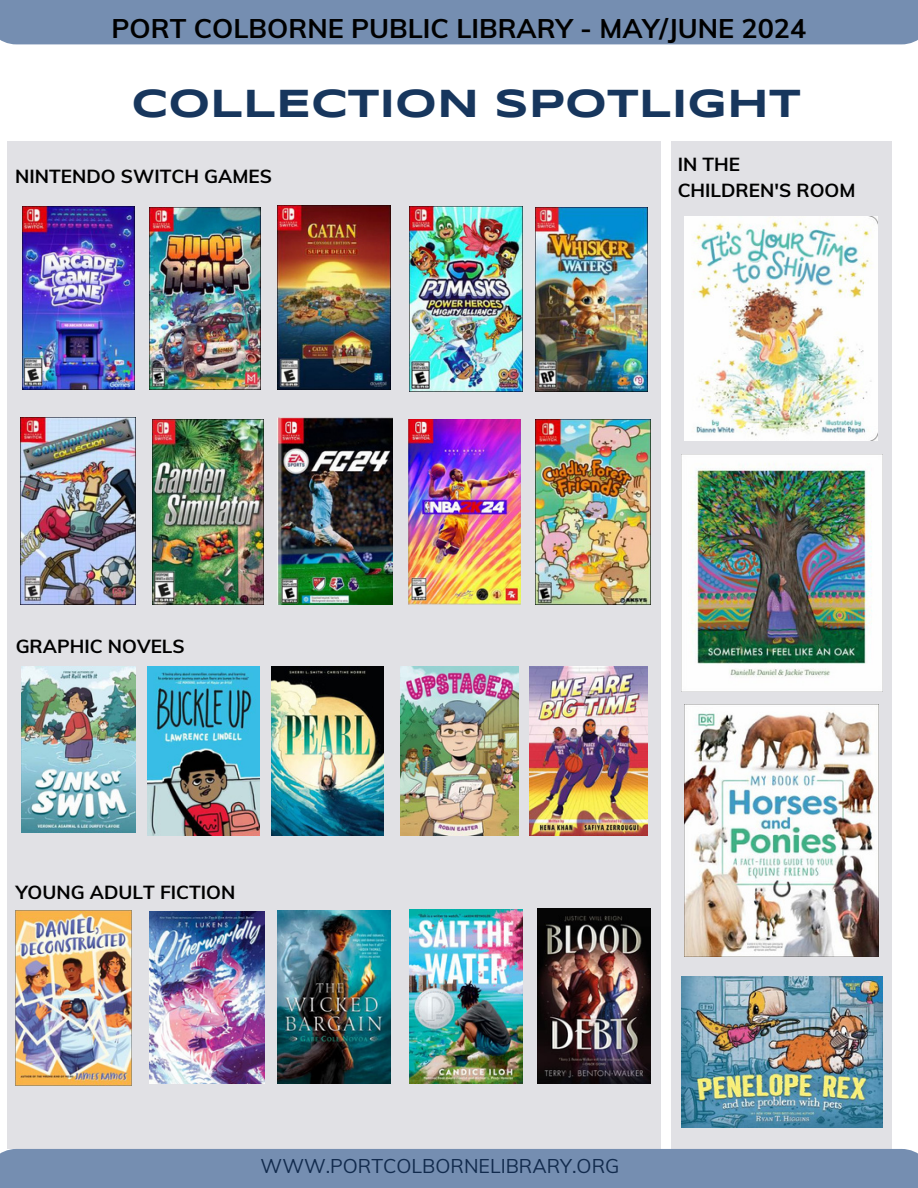
<style>
.page{position:relative;width:918px;height:1188px;background:#fff}
.page>*{position:absolute;margin:0;border:0;box-sizing:border-box;transform-origin:0 0}
.t1{font:700 40.5px "Syncopate";color:#17365d}
.t2{font:700 27px "Muli";color:#000}
.t3{font:19.5px "Muli";color:#000}
.t4{font:700 18.9px/25.8px "Muli";color:#000}
</style>
<div class="page">
<div style="left:0;top:0;width:918px;height:44px;background:#758eb1"></div>
<div style="left:672px;top:141px;width:220px;height:1008px;background:#e1e1e5"></div>
<div style="left:7px;top:141px;width:653px;height:1008px;background:#e1e1e5"></div>
<div style="left:0;top:1149px;width:918px;height:39px;background:#758eb1"></div>
<img style="left:682px;top:455px;width:200px;height:236px">
<img style="left:684px;top:216px;width:194px;height:224px">
<img style="left:684px;top:704px;width:195px;height:252px">
<img style="left:682px;top:977px;width:200px;height:151px">
<img style="left:16px;top:910px;width:116px;height:176px">
<img style="left:150px;top:911px;width:114px;height:173px">
<img style="left:278px;top:910px;width:112px;height:173px">
<img style="left:409px;top:910px;width:114px;height:173px">
<img style="left:538px;top:909px;width:112px;height:174px">
<img style="left:271px;top:666px;width:113px;height:170px">
<img style="left:22px;top:666px;width:113px;height:167px">
<img style="left:400px;top:666px;width:118px;height:170px">
<img style="left:147px;top:666px;width:113px;height:170px">
<img style="left:529px;top:667px;width:118px;height:168px">
<img style="left:22px;top:206px;width:113px;height:184px">
<img style="left:278px;top:205px;width:112px;height:185px">
<img style="left:409px;top:206px;width:114px;height:186px">
<img style="left:150px;top:207px;width:111px;height:182px">
<img style="left:536px;top:207px;width:111px;height:185px">
<img style="left:20px;top:417px;width:115px;height:188px">
<img style="left:152px;top:420px;width:112px;height:184px">
<img style="left:535px;top:420px;width:115px;height:184px">
<img style="left:278px;top:418px;width:114px;height:187px">
<img style="left:408px;top:420px;width:113px;height:184px">
<h3 class="t2" style="left:112px;top:11px;width:696px">PORT COLBORNE PUBLIC LIBRARY - MAY/JUNE 2024</h3>
<p class="t1" style="left:132px;top:86px;width:671px">COLLECTION SPOTLIGHT</p>
<p class="t4" style="left:678px;top:151px;width:179px">IN THE<br>CHILDREN'S ROOM</p>
<p class="t4" style="left:15px;top:163px;width:258px">NINTENDO SWITCH GAMES</p>
<p class="t4" style="left:16px;top:633px;width:171px">GRAPHIC NOVELS</p>
<p class="t4" style="left:16px;top:879px;width:221px">YOUNG ADULT FICTION</p>
<p class="t3" style="left:261px;top:1153px;width:360px">WWW.PORTCOLBORNELIBRARY.ORG</p>
</div>
